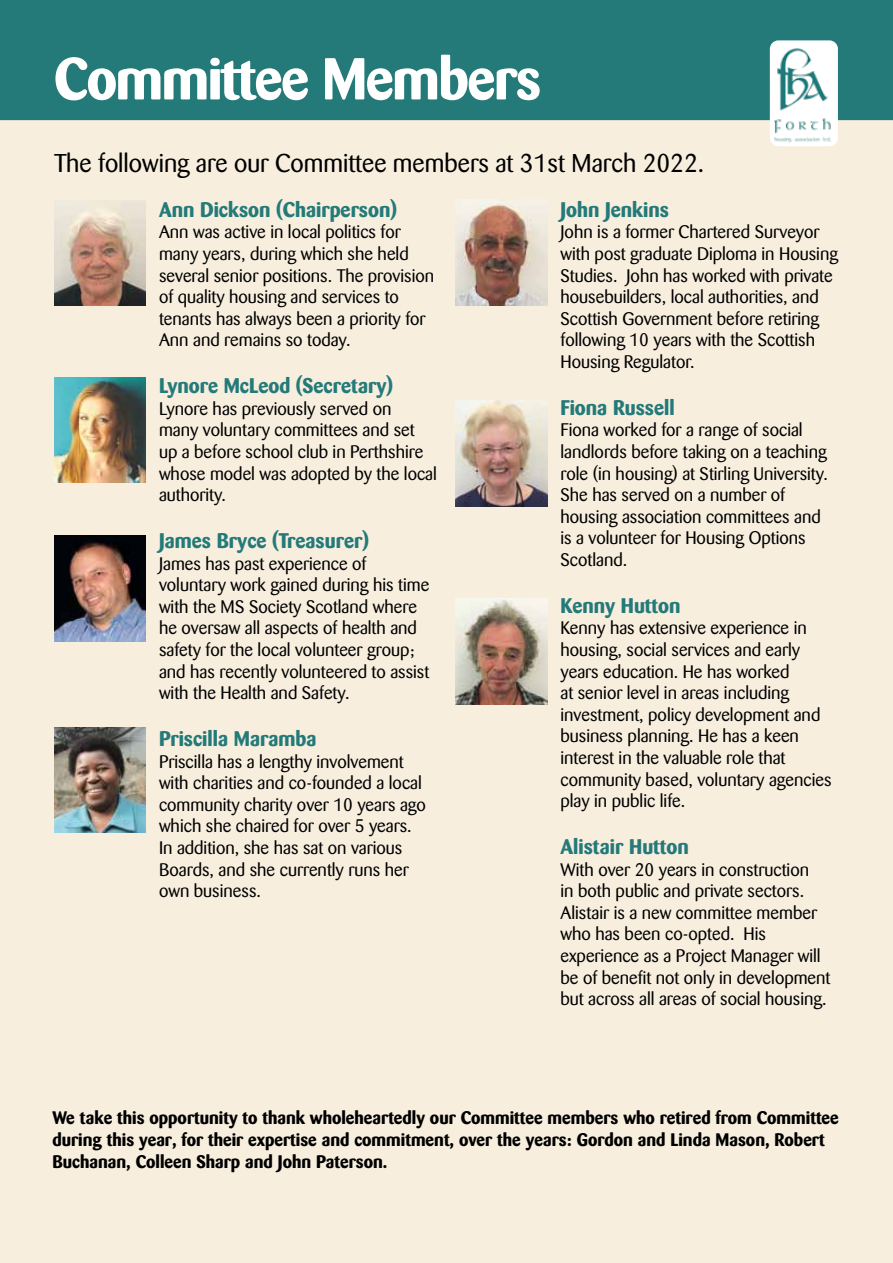
<style>
.page{position:relative;width:893px;height:1263px;background:#f7eede}
.page>*{position:absolute;margin:0;border:0;box-sizing:border-box;transform-origin:0 0}
.t1{font:700 58.5px "Barmeno";letter-spacing:-.025em;color:#fff}
.t2{font:25.5px "Barmeno";color:#000}
.t3{font:700 21px "Barmeno";color:#247a79}
.t4{font:18px/21.6px "Barmeno";color:#000}
.t5{font:700 18px/21.6px "Barmeno";color:#000}
</style>
<div class="page">
<div style="left:0;top:0;width:893px;height:120px;background:#247a79"></div>
<div style="left:770px;top:40px;width:68px;height:106px;background:#fff;border-radius:9px"></div>
<img style="left:775px;top:48px;width:58px;height:98px">
<img style="left:54px;top:202px;width:92px;height:104px">
<img style="left:455px;top:400px;width:92px;height:106px">
<img style="left:54px;top:727px;width:92px;height:106px">
<img style="left:455px;top:598px;width:92px;height:106px">
<img style="left:54px;top:536px;width:92px;height:106px">
<img style="left:455px;top:200px;width:92px;height:105px">
<img style="left:54px;top:377px;width:92px;height:106px">
<h1 class="t1" style="left:54px;top:44px;width:489px">Committee Members</h1>
<h2 class="t2" style="left:54px;top:149px;width:652px">The following are our Committee members at 31st March 2022.</h2>
<p class="t3" style="left:159px;top:197px;width:240px">Ann Dickson (Chairperson)</p>
<p class="t4" style="left:159px;top:221px;width:277px">Ann was active in local politics for many years, during which she held several senior positions. The provision of quality housing and services to tenants has always been a priority for Ann and remains so today.</p>
<p class="t3" style="left:159px;top:373px;width:236px">Lynore McLeod (Secretary)</p>
<p class="t4" style="left:159px;top:398px;width:279px">Lynore has previously served on<br>many voluntary committees and set up a before school club in Perthshire whose model was adopted by the local authority.</p>
<p class="t3" style="left:159px;top:528px;width:212px">James Bryce (Treasurer)</p>
<p class="t4" style="left:159px;top:553px;width:272px">James has past experience of voluntary work gained during his time with the MS Society Scotland where he oversaw all aspects of health and safety for the local volunteer group; and has recently volunteered to assist with the Health and Safety.</p>
<p class="t3" style="left:159px;top:726px;width:159px">Priscilla Maramba</p>
<p class="t4" style="left:159px;top:751px;width:268px">Priscilla has a lengthy involvement with charities and co-founded a local community charity over 10 years ago which she chaired for over 5 years.<br>In addition, she has sat on various<br>Boards, and she currently runs her own business.</p>
<p class="t3" style="left:560px;top:197px;width:110px">John Jenkins</p>
<p class="t4" style="left:560px;top:221px;width:279px">John is a former Chartered Surveyor with post graduate Diploma in Housing Studies. John has worked with private housebuilders, local authorities, and Scottish Government before retiring following 10 years with the Scottish Housing Regulator.</p>
<p class="t3" style="left:560px;top:395px;width:116px">Fiona Russell</p>
<p class="t4" style="left:560px;top:419px;width:269px">Fiona worked for a range of social landlords before taking on a teaching role (in housing) at Stirling University.<br>She has served on a number of housing association committees and is a volunteer for Housing Options<br>Scotland.</p>
<p class="t3" style="left:560px;top:593px;width:121px">Kenny Hutton</p>
<p class="t4" style="left:560px;top:617px;width:273px">Kenny has extensive experience in housing, social services and early years education. He has worked<br>at senior level in areas including investment, policy development and business planning. He has a keen interest in the valuable role that community based, voluntary agencies play in public life.</p>
<p class="t3" style="left:560px;top:834px;width:130px">Alistair Hutton</p>
<p class="t4" style="left:560px;top:859px;width:272px">With over 20 years in construction<br>in both public and private sectors.<br>Alistair is a new committee member who has been co-opted. His experience as a Project Manager will be of benefit not only in development but across all areas of social housing.</p>
<p class="t5" style="left:52px;top:1107px;width:788px">We take this opportunity to thank wholeheartedly our Committee members who retired from Committee during this year, for their expertise and commitment, over the years: Gordon and Linda Mason, Robert<br>Buchanan, Colleen Sharp and John Paterson.</p>
</div>
